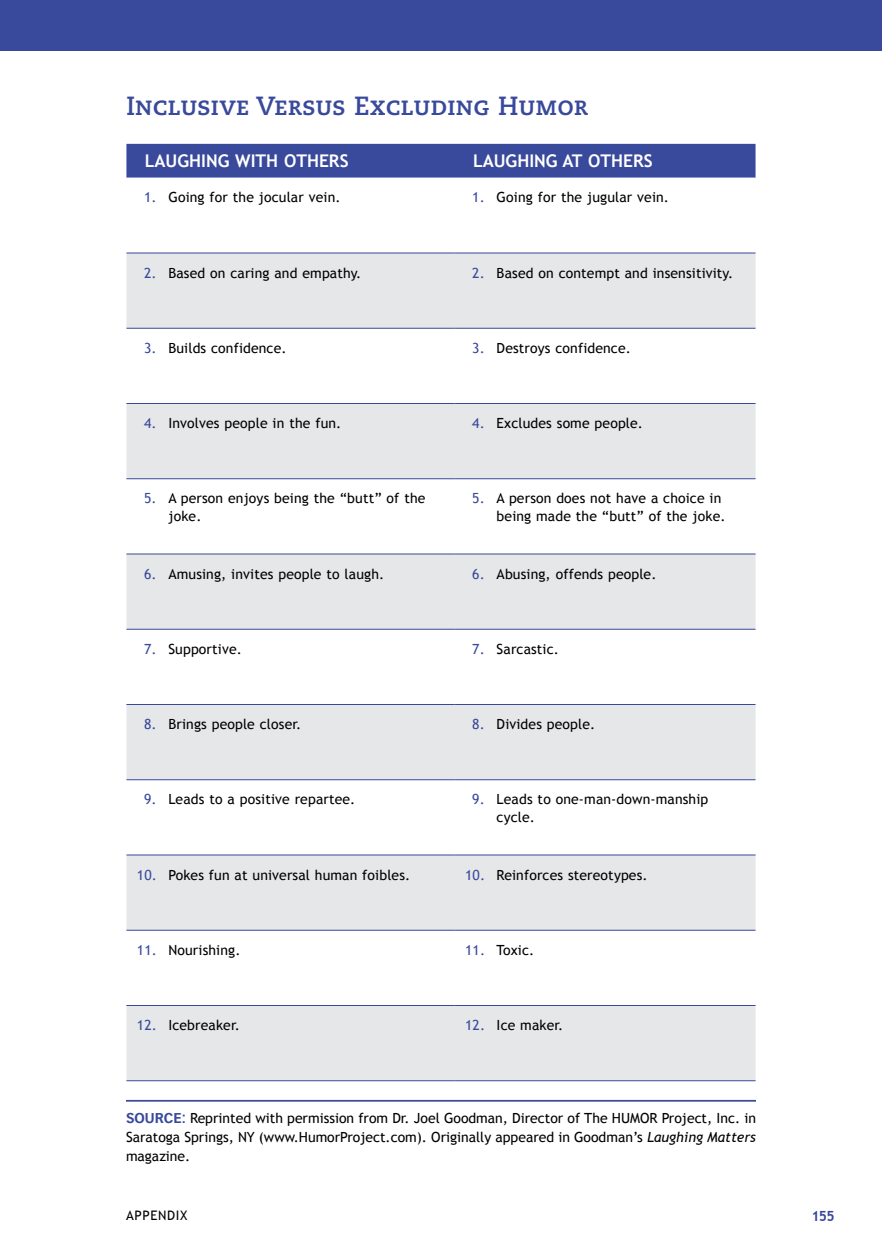
<style>
.page{position:relative;width:882px;height:1260px;background:#fff}
.page>*{position:absolute;margin:0;border:0;box-sizing:border-box;transform-origin:0 0}
.t1{font:26.25px "Caecilia Bold SC";color:#39499b}
.t2{font:700 17.5px "Trebuchet MS";color:#fff}
.t3{font:14px/17.5px "Trebuchet MS";letter-spacing:.01em;color:#000}
.t4{font:700 14px "Vectora LH";color:#39499b}
.t5{font:700 14px "Trebuchet MS";color:#39499b}
.t6{font:13.12px "Trebuchet MS";letter-spacing:.05em;color:#000}
.s1{color:#39499b}
.s2{font-family:"Vectora LH";font-weight:700;color:#39499b}
.s3{font-style:italic}
</style>
<div class="page">
<div style="left:0;top:0;width:882px;height:50px;background:#39499b"></div>
<hr style="left:126px;top:1100px;width:630px;height:2px;background:#39499b">
<div style="left:126px;top:144px;width:630px;height:34px;background:#39499b"></div>
<svg style="left:126px;top:254px;width:630px;height:826px;fill:#e6e7e8"></svg>
<hr style="left:126px;top:253px;width:329px;height:1px;background:#39499b">
<hr style="left:455px;top:253px;width:301px;height:1px;background:#39499b">
<hr style="left:126px;top:328px;width:329px;height:1px;background:#39499b">
<hr style="left:455px;top:328px;width:301px;height:1px;background:#39499b">
<hr style="left:126px;top:403px;width:329px;height:1px;background:#39499b">
<hr style="left:455px;top:403px;width:301px;height:1px;background:#39499b">
<hr style="left:126px;top:478px;width:329px;height:1px;background:#39499b">
<hr style="left:455px;top:478px;width:301px;height:1px;background:#39499b">
<hr style="left:126px;top:554px;width:329px;height:1px;background:#39499b">
<hr style="left:455px;top:554px;width:301px;height:1px;background:#39499b">
<hr style="left:126px;top:629px;width:329px;height:1px;background:#39499b">
<hr style="left:455px;top:629px;width:301px;height:1px;background:#39499b">
<hr style="left:126px;top:704px;width:329px;height:1px;background:#39499b">
<hr style="left:455px;top:704px;width:301px;height:1px;background:#39499b">
<hr style="left:126px;top:779px;width:329px;height:1px;background:#39499b">
<hr style="left:455px;top:779px;width:301px;height:1px;background:#39499b">
<hr style="left:126px;top:855px;width:329px;height:1px;background:#39499b">
<hr style="left:455px;top:855px;width:301px;height:1px;background:#39499b">
<hr style="left:126px;top:930px;width:329px;height:1px;background:#39499b">
<hr style="left:455px;top:930px;width:301px;height:1px;background:#39499b">
<hr style="left:126px;top:1005px;width:329px;height:1px;background:#39499b">
<hr style="left:455px;top:1005px;width:301px;height:1px;background:#39499b">
<hr style="left:126px;top:1080px;width:329px;height:1px;background:#39499b">
<hr style="left:455px;top:1080px;width:301px;height:1px;background:#39499b">
<p class="t1" style="left:126px;top:90px;width:464px">Inclusive Versus Excluding Humor</p>
<p class="t2" style="left:145px;top:150px;width:205px">LAUGHING WITH OTHERS</p>
<p class="t2" style="left:473px;top:150px;width:181px">LAUGHING AT OTHERS</p>
<p class="t3" style="left:144px;top:189px;width:198px"><span class="s1">1.</span> Going for the jocular vein.</p>
<p class="t3" style="left:472px;top:189px;width:198px"><span class="s1">1.</span> Going for the jugular vein.</p>
<p class="t3" style="left:144px;top:264px;width:219px"><span class="s1">2.</span> Based on caring and empathy.</p>
<p class="t3" style="left:472px;top:264px;width:262px"><span class="s1">2.</span> Based on contempt and insensitivity.</p>
<p class="t3" style="left:144px;top:339px;width:144px"><span class="s1">3.</span> Builds confidence.</p>
<p class="t3" style="left:472px;top:339px;width:160px"><span class="s1">3.</span> Destroys confidence.</p>
<p class="t3" style="left:144px;top:415px;width:199px"><span class="s1">4.</span> I nvolves people in the fun.</p>
<p class="t3" style="left:472px;top:415px;width:172px"><span class="s1">4.</span> Excludes some people.</p>
<p class="t3" style="left:168px;top:490px;width:259px;text-indent:-24px"><span class="s1">5.</span> A person enjoys being the “butt” of the joke.</p>
<p class="t3" style="left:497px;top:490px;width:230px;text-indent:-24px"><span class="s1">5.</span> A person does not have a choice in being made the “butt” of the joke.</p>
<p class="t3" style="left:144px;top:565px;width:242px"><span class="s1">6.</span> Amusing, invites people to laugh.</p>
<p class="t3" style="left:472px;top:565px;width:186px"><span class="s1">6.</span> Abusing, offends people.</p>
<p class="t3" style="left:144px;top:640px;width:99px"><span class="s1">7.</span> Supportive.</p>
<p class="t3" style="left:472px;top:640px;width:88px"><span class="s1">7.</span> Sarcastic.</p>
<p class="t3" style="left:144px;top:716px;width:159px"><span class="s1">8.</span> Brings people closer.</p>
<p class="t3" style="left:472px;top:716px;width:125px"><span class="s1">8.</span> Divides people.</p>
<p class="t3" style="left:144px;top:791px;width:213px"><span class="s1">9.</span> Leads to a positive repartee.</p>
<p class="t3" style="left:497px;top:791px;width:213px;text-indent:-24px"><span class="s1">9.</span> Leads to one-man-down-manship cycle.</p>
<p class="t3" style="left:137px;top:866px;width:275px"><span class="s1">10.</span> Pokes fun at universal human foibles.</p>
<p class="t3" style="left:465px;top:866px;width:184px"><span class="s1">10.</span> Reinforces stereotypes.</p>
<p class="t3" style="left:137px;top:941px;width:105px"><span class="s1">11.</span> Nourishing.</p>
<p class="t3" style="left:465px;top:941px;width:71px"><span class="s1">11.</span> Toxic.</p>
<p class="t3" style="left:137px;top:1017px;width:104px"><span class="s1">12.</span> Icebreaker.</p>
<p class="t3" style="left:465px;top:1017px;width:100px"><span class="s1">12.</span> Ice maker.</p>
<p class="t3" style="left:126px;top:1108px;width:631px;line-height:19.2px;text-align:justify;text-indent:56px"><span class="s2">:</span> Reprinted with permission from Dr. Joel Goodman, Director of The HUMOR Project, I nc. in Saratoga Springs, NY (www.HumorProject.com). Originally appeared in Goodman’s <span class="s3">Laughing Matters </span>magazine.</p>
<p class="t4" style="left:126px;top:1109px;width:19px">SOURCE</p>
<p class="t6" style="left:126px;top:1208px;width:63px">Appendix</p>
<p class="t5" style="left:811px;top:1207px;width:25px">155</p>
</div>
